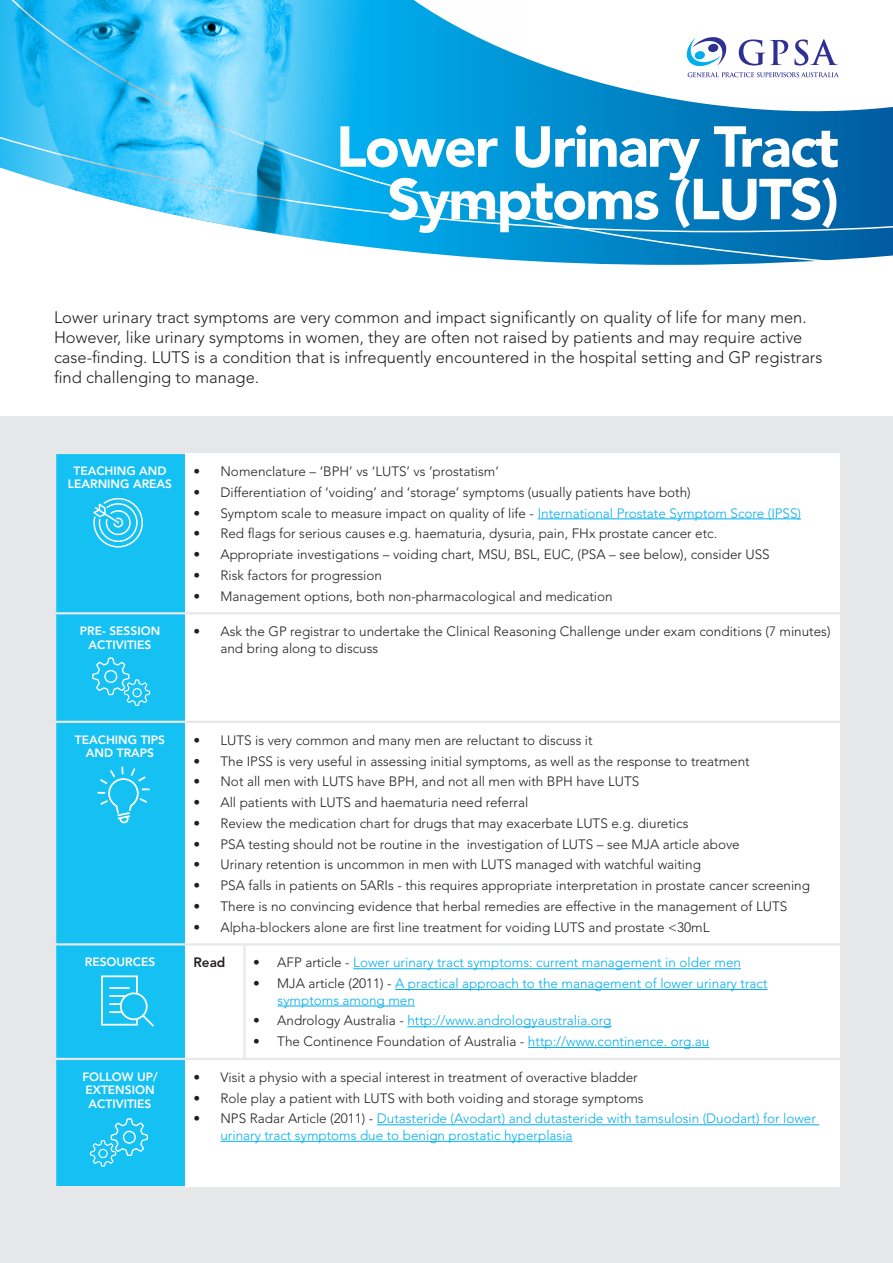
<style>
.page{position:relative;width:893px;height:1263px;background:#fff}
.page>*{position:absolute;margin:0;border:0;box-sizing:border-box;transform-origin:0 0}
.t1{font:900 57.15px/52.5px "Avenir";letter-spacing:-.03em;color:#fff;text-align:right}
.t2{font:300 16.5px/19.8px "Avenir";color:#231f20}
.t3{font:300 13.5px/16.5px "Avenir";color:#231f20}
.t4{font:300 13.5px/16.5px "Avenir";color:#00aeef}
.t5{font:800 13.5px "Avenir";color:#231f20}
.t6{font:800 12px/13.5px "Avenir";color:#fff;text-align:center}
.s1{color:#00aeef}
.s2{color:#231f20}
</style>
<div class="page">
<div style="left:0;top:417px;width:893px;height:846px;background:#e6e7e9"></div>
<div style="left:56px;top:454px;width:129px;height:732px;background:#15c0f2"></div>
<div style="left:185px;top:453px;width:655px;height:734px;background:#fff"></div>
<hr style="left:185px;top:612px;width:59px;height:2px;background:#e6e7e9">
<hr style="left:244px;top:612px;width:596px;height:2px;background:#e6e7e9">
<hr style="left:185px;top:721px;width:59px;height:2px;background:#e6e7e9">
<hr style="left:244px;top:721px;width:596px;height:2px;background:#e6e7e9">
<hr style="left:243px;top:945px;width:3px;height:113px;background:#e6e7e9">
<hr style="left:185px;top:943px;width:59px;height:2px;background:#e6e7e9">
<hr style="left:244px;top:943px;width:596px;height:2px;background:#e6e7e9">
<hr style="left:185px;top:1058px;width:59px;height:2px;background:#e6e7e9">
<hr style="left:244px;top:1058px;width:596px;height:2px;background:#e6e7e9">
<hr style="left:54px;top:612px;width:131px;height:2px;background:#e6e7e9">
<hr style="left:54px;top:721px;width:131px;height:2px;background:#e6e7e9">
<hr style="left:54px;top:943px;width:131px;height:2px;background:#e6e7e9">
<hr style="left:54px;top:1058px;width:131px;height:2px;background:#e6e7e9">
<hr style="left:538px;top:518px;width:263px;height:1px;background:#00aeef">
<hr style="left:353px;top:968px;width:388px;height:1px;background:#00aeef">
<hr style="left:395px;top:989px;width:373px;height:1px;background:#00aeef">
<hr style="left:278px;top:1006px;width:137px;height:1px;background:#00aeef">
<hr style="left:407px;top:1026px;width:204px;height:1px;background:#00aeef">
<hr style="left:528px;top:1047px;width:181px;height:1px;background:#00aeef">
<hr style="left:377px;top:1124px;width:442px;height:1px;background:#00aeef">
<hr style="left:220px;top:1141px;width:353px;height:1px;background:#00aeef">
<svg style="left:527px;top:232px;width:366px;height:33px;background:#1b86c2"></svg>
<svg style="left:527px;top:44px;width:366px;height:188px"></svg>
<svg style="left:93px;top:498px;width:50px;height:50px;background:#4bcef4"></svg>
<svg style="left:92px;top:657px;width:58px;height:49px;background:#35c8f3"></svg>
<svg style="left:90px;top:1118px;width:58px;height:49px;background:#35c8f3"></svg>
<svg style="left:101px;top:975px;width:53px;height:51px;background:#3fcbf4"></svg>
<hr style="left:109px;top:987px;width:21px;height:2px;background:#fff">
<svg style="left:97px;top:766px;width:53px;height:57px;background:#2fc7f3"></svg>
<img style="left:0;top:0;width:527px;height:261px">
<svg style="left:687px;top:37px;width:39px;height:29px"></svg>
<svg style="left:688px;top:72px;width:151px;height:5px"></svg>
<svg style="left:739px;top:39px;width:49px;height:27px"></svg>
<svg style="left:794px;top:39px;width:44px;height:27px"></svg>
<h1 class="t1" style="left:336px;top:120px;width:504px">Lower Urinary Tract<br>Symptoms (LUTS)</h1>
<p class="t2" style="left:54px;top:308px;width:770px">Lower urinary tract symptoms are very common and impact significantly on quality of life for many men.<br>However, like urinary symptoms in women, they are often not raised by patients and may require active case-finding. LUTS is a condition that is infrequently encountered in the hospital setting and GP registrars find challenging to manage.</p>
<p class="t6" style="left:68px;top:464px;width:106px">TEACHING AND<br>LEARNING AREAS</p>
<p class="t3" style="left:193px;top:463px;width:307px">• Nomenclature – ‘BPH’ vs ‘LUTS’ vs ‘prostatism’</p>
<p class="t3" style="left:193px;top:484px;width:499px">• Differentiation of ‘voiding’ and ‘storage’ symptoms (usually patients have both)</p>
<p class="t3" style="left:193px;top:505px;width:609px">• Symptom scale to measure impact on quality of life - <span class="s1">International Prostate Symptom Score (IPSS)</span></p>
<p class="t3" style="left:193px;top:525px;width:525px">• Red flags for serious causes e.g. haematuria, dysuria, pain, FHx prostate cancer etc.</p>
<p class="t3" style="left:193px;top:546px;width:578px">• Appropriate investigations – voiding chart, MSU, BSL, EUC, (PSA – see below), consider USS</p>
<p class="t3" style="left:193px;top:567px;width:190px">• Risk factors for progression</p>
<p class="t3" style="left:193px;top:588px;width:421px">• Management options, both non-pharmacological and medication</p>
<p class="t6" style="left:80px;top:624px;width:82px">PRE- SESSION<br>ACTIVITIES</p>
<p class="t3" style="left:220px;top:623px;width:612px;text-indent:-27px">• Ask the GP registrar to undertake the Clinical Reasoning Challenge under exam conditions (7 minutes) and bring along to discuss</p>
<p class="t6" style="left:75px;top:733px;width:92px">TEACHING TIPS<br>AND TRAPS</p>
<p class="t3" style="left:193px;top:732px;width:401px">• LUTS is very common and many men are reluctant to discuss it</p>
<p class="t3" style="left:193px;top:753px;width:558px">• The IPSS is very useful in assessing initial symptoms, as well as the response to treatment</p>
<p class="t3" style="left:193px;top:773px;width:447px">• Not all men with LUTS have BPH, and not all men with BPH have LUTS</p>
<p class="t3" style="left:193px;top:794px;width:336px">• All patients with LUTS and haematuria need referral</p>
<p class="t3" style="left:193px;top:815px;width:496px">• Review the medication chart for drugs that may exacerbate LUTS e.g. diuretics</p>
<p class="t3" style="left:193px;top:836px;width:548px">• PSA testing should not be routine in the investigation of LUTS – see MJA article above</p>
<p class="t3" style="left:193px;top:856px;width:509px">• Urinary retention is uncommon in men with LUTS managed with watchful waiting</p>
<p class="t3" style="left:193px;top:877px;width:618px">• PSA falls in patients on 5ARIs - this requires appropriate interpretation in prostate cancer screening</p>
<p class="t3" style="left:193px;top:898px;width:595px">• There is no convincing evidence that herbal remedies are effective in the management of LUTS</p>
<p class="t3" style="left:193px;top:919px;width:517px">• Alpha-blockers alone are first line treatment for voiding LUTS and prostate &lt;30mL</p>
<p class="t6" style="left:85px;top:955px;width:72px">RESOURCES</p>
<p class="t5" style="left:193px;top:955px;width:34px">Read</p>
<p class="t4" style="left:253px;top:954px;width:489px"><span class="s2">• AFP article -</span> Lower urinary tract symptoms: current management in older men</p>
<p class="t4" style="left:278px;top:975px;width:492px;text-indent:-25px"><span class="s2">• MJA article (2011) -</span> A practical approach to the management of lower urinary tract symptoms among men</p>
<p class="t4" style="left:253px;top:1012px;width:360px"><span class="s2">• Andrology Australia -</span> http://www.andrologyaustralia.org</p>
<p class="t3" style="left:253px;top:1033px;width:458px">• The Continence Foundation of Australia - <span class="s1">http://www.continence. org.au</span></p>
<p class="t6" style="left:82px;top:1070px;width:77px;text-align:left">FOLLOW UP/<br>EXTENSION<br>ACTIVITIES</p>
<p class="t3" style="left:193px;top:1069px;width:446px">• Visit a physio with a special interest in treatment of overactive bladder</p>
<p class="t3" style="left:193px;top:1090px;width:452px">• Role play a patient with LUTS with both voiding and storage symptoms</p>
<p class="t4" style="left:220px;top:1110px;width:597px;text-indent:-27px"><span class="s2">• NPS Radar Article (2011) -</span> Dutasteride (Avodart) and dutasteride with tamsulosin (Duodart) for lower urinary tract symptoms due to benign prostatic hyperplasia</p>
</div>
